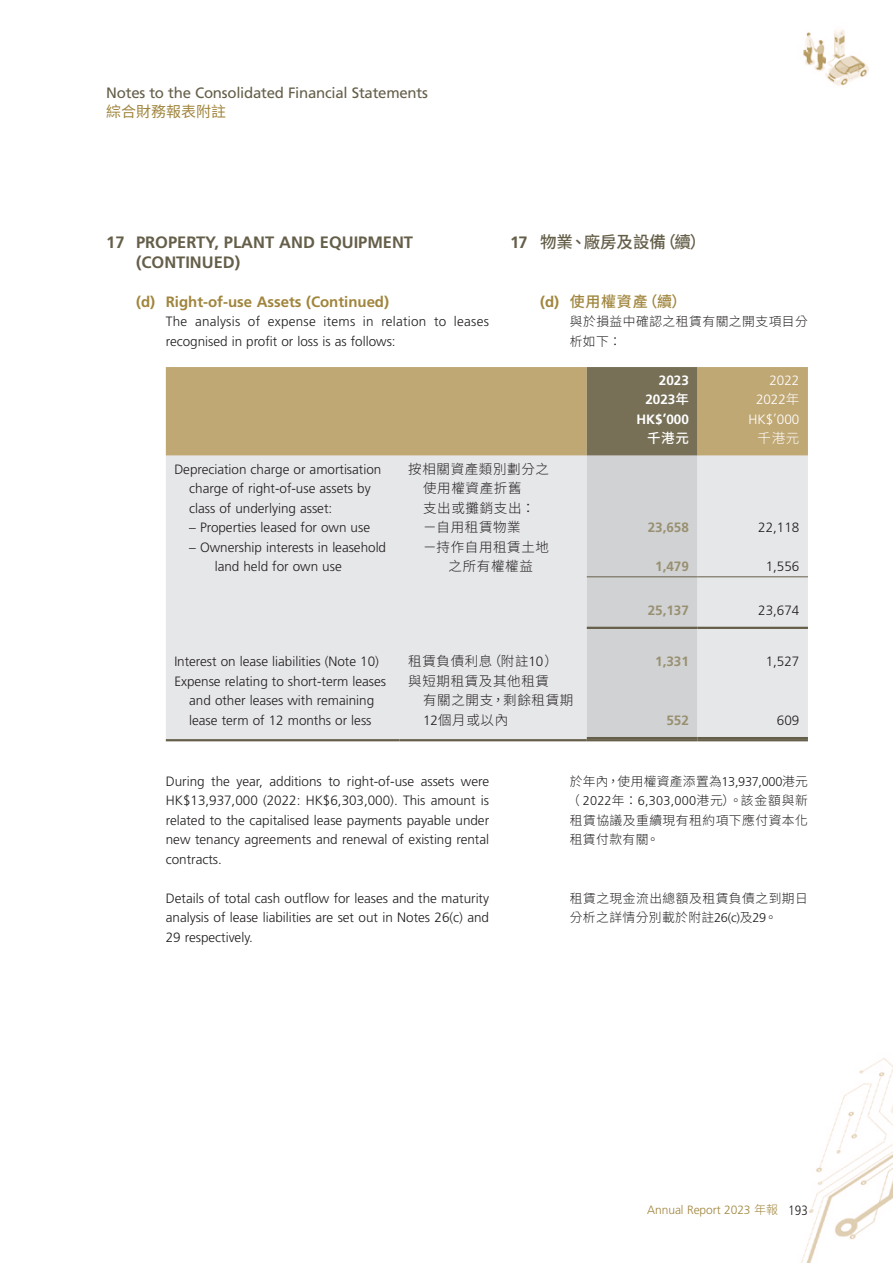
<style>
.page{position:relative;width:893px;height:1263px;background:#fff}
.page>*{position:absolute;margin:0;border:0;box-sizing:border-box;transform-origin:0 0}
.Heading_1{font:700 16.5px/19.5px "Frutiger LT Std";color:#655f4a}
.C_Heading_1{font:500 16.5px "Source Han Sans TC";color:#655f4a}
.t1{font:15px "Frutiger LT Std";letter-spacing:-.015em;color:#655f4a}
.Heading_2{font:700 15px "Frutiger LT Std";color:#a0853d}
.C_Heading_2{font:500 15px "Source Han Sans TC";letter-spacing:.05em;color:#a0853d}
.t2{font:15px "Source Han Sans TC";color:#a0853d}
.Body_Text{font:300 13.5px/19.5px "Frutiger LT Std";color:#231f20}
.Body_Text-2{font:300 13.5px/19.5px "Source Han Sans TC";letter-spacing:.05em;color:#231f20}
.Body_Text-3{font:300 13.5px/19.5px "Frutiger LT Std";letter-spacing:.02em;color:#231f20}
.Body_Text-4{font:700 13.5px "Frutiger LT Std";color:#999071}
.Body_Text-5{font:700 13.5px "Frutiger LT Std";color:#fff}
.Body_Text-6{font:300 13.5px "Frutiger LT Std";color:#fff}
.Body_Text-7{font:500 13.5px "Source Han Sans TC";color:#fff}
.Body_Text-8{font:300 13.5px "Source Han Sans TC";color:#fff}
.C_Body_Text{font:300 12.75px/19.5px "Source Han Sans TC";letter-spacing:.04em;color:#231f20}
.t3{font:300 12px "Frutiger LT Std";letter-spacing:-.005em;color:#a0853d}
.s1{font-family:"Frutiger LT Std";font-weight:700}
.s2{font-family:"Source Han Sans TC";font-weight:500}
.s3{font-family:"Source Han Sans TC"}
.s4{font-family:"Frutiger LT Std"}
.s5{font-stretch:condensed;font-size:13.5px;color:#231f20}
</style>
<div class="page">
<img style="left:165px;top:30px;width:728px;height:1233px">
<div style="left:166px;top:367px;width:642px;height:89px;background:#c0a875"></div>
<div style="left:166px;top:456px;width:642px;height:283px;background:#e6e7e9"></div>
<svg style="left:587px;top:367px;width:110px;height:370px;background:#bbbab5"></svg>
<hr style="left:587px;top:576px;width:110px;height:1px;background:#655f4a">
<hr style="left:697px;top:576px;width:111px;height:1px;background:#655f4a">
<hr style="left:587px;top:627px;width:110px;height:2px;background:#655f4a">
<hr style="left:697px;top:627px;width:111px;height:2px;background:#655f4a">
<hr style="left:587px;top:737px;width:110px;height:2px;background:#655f4a">
<hr style="left:697px;top:737px;width:111px;height:2px;background:#655f4a">
<hr style="left:166px;top:739px;width:234px;height:2px;background:#655f4a">
<hr style="left:400px;top:739px;width:187px;height:2px;background:#655f4a">
<hr style="left:587px;top:739px;width:110px;height:2px;background:#655f4a">
<hr style="left:697px;top:739px;width:111px;height:2px;background:#655f4a">
<p class="t1" style="left:106px;top:83px;width:323px">Notes to the Consolidated Financial Statements</p>
<p class="t2" style="left:106px;top:103px;width:121px">綜合財務報表附註</p>
<p class="Heading_1" style="left:136px;top:233px;width:279px;text-indent:-30px">17 PROPERTY, PLANT AND EQUIPMENT (CONTINUED)</p>
<p class="Heading_2" style="left:136px;top:293px;width:255px">(d) Right-of-use Assets (Continued)</p>
<p class="Body_Text-3" style="left:166px;top:312px;width:325px">The analysis of expense items in relation to leases recognised in profit or loss is as follows:</p>
<p class="C_Heading_1" style="left:510px;top:233px;width:197px"><span class="s1">17</span> 物業、廠房及設備（續）</p>
<p class="C_Heading_2" style="left:540px;top:293px;width:148px"><span class="s1">(d)</span> 使用權資產（續）</p>
<p class="C_Body_Text" style="left:570px;top:312px;width:240px">與於損益中確認之租賃有關之開支項目分析如下：</p>
<p class="Body_Text-5" style="left:659px;top:372px;width:31px">2023</p>
<p class="Body_Text-6" style="left:769px;top:373px;width:31px">2022</p>
<p class="Body_Text-5" style="left:645px;top:392px;width:45px">2023<span class="s2">年</span></p>
<p class="Body_Text-6" style="left:756px;top:392px;width:45px">2022<span class="s3">年</span></p>
<p class="Body_Text-5" style="left:636px;top:411px;width:54px">HK$’000</p>
<p class="Body_Text-6" style="left:749px;top:412px;width:52px">HK$’000</p>
<p class="Body_Text-7" style="left:647px;top:431px;width:43px">千港元</p>
<p class="Body_Text-8" style="left:758px;top:431px;width:43px">千港元</p>
<p class="Body_Text" style="left:189px;top:459px;width:194px;text-indent:-15px">Depreciation charge or amortisation charge of right-of-use assets by class of underlying asset:</p>
<p class="Body_Text-2" style="left:423px;top:459px;width:127px;text-indent:-15px">按相關資產類別劃分之使用權資產折舊<br>支出或攤銷支出：</p>
<p class="Body_Text" style="left:189px;top:518px;width:182px">– Properties leased for own use</p>
<p class="Body_Text-2" style="left:423px;top:518px;width:99px">－自用租賃物業</p>
<p class="Body_Text-4" style="left:648px;top:519px;width:43px">23,658</p>
<p class="Body_Text" style="left:758px;top:518px;width:43px">22,118</p>
<p class="Body_Text" style="left:215px;top:537px;width:173px;text-indent:-26px">– Ownership interests in leasehold land held for own use</p>
<p class="Body_Text-2" style="left:449px;top:537px;width:102px;text-indent:-26px">－持作自用租賃土地之所有權權益</p>
<p class="Body_Text-4" style="left:655px;top:558px;width:35px">1,479</p>
<p class="Body_Text" style="left:766px;top:557px;width:35px">1,556</p>
<p class="Body_Text-4" style="left:648px;top:602px;width:43px">25,137</p>
<p class="Body_Text" style="left:758px;top:600px;width:43px">23,674</p>
<p class="Body_Text" style="left:174px;top:652px;width:206px">Interest on lease liabilities (Note 10)</p>
<p class="Body_Text-2" style="left:408px;top:652px;width:151px">租賃負債利息（附註<span class="s4">10</span>）</p>
<p class="Body_Text-4" style="left:655px;top:654px;width:35px">1,331</p>
<p class="Body_Text" style="left:766px;top:652px;width:35px">1,527</p>
<p class="Body_Text" style="left:174px;top:672px;width:213px;text-align:center">Expense relating to short-term leases and other leases with remaining lease term of 12 months or less</p>
<p class="Body_Text-2" style="left:423px;top:671px;width:152px;text-indent:-15px">與短期租賃及其他租賃<br>有關之開支，剩餘租賃期<br><span class="s4">12</span>個月或以內</p>
<p class="Body_Text-4" style="left:666px;top:712px;width:24px">552</p>
<p class="Body_Text" style="left:777px;top:711px;width:24px">609</p>
<p class="Body_Text" style="left:166px;top:771px;width:325px;text-align:justify">During the year, additions to right-of-use assets were HK$13,937,000 (2022: HK$6,303,000). This amount is related to the capitalised lease payments payable under new tenancy agreements and renewal of existing rental contracts.</p>
<p class="Body_Text" style="left:166px;top:888px;width:325px;text-align:justify">Details of total cash outflow for leases and the maturity analysis of lease liabilities are set out in Notes 26(c) and 29 respectively.</p>
<p class="C_Body_Text" style="left:567px;top:771px;width:242px;text-align:justify">於年內，使用權資產添置為<span class="s4">13,937,000</span>港元（ <span class="s4">2022</span>年：<span class="s4">6,303,000</span>港元）。該金額與新租賃協議及重續現有租約項下應付資本化租賃付款有關。</p>
<p class="C_Body_Text" style="left:570px;top:888px;width:240px">租賃之現金流出總額及租賃負債之到期日分析之詳情分別載於附註<span class="s4">26(c)</span>及<span class="s4">29</span>。</p>
<p class="t3" style="left:647px;top:1203px;width:162px">Annual Report 2023 <span class="s3">年報</span> <span class="s5">193</span></p>
</div>
